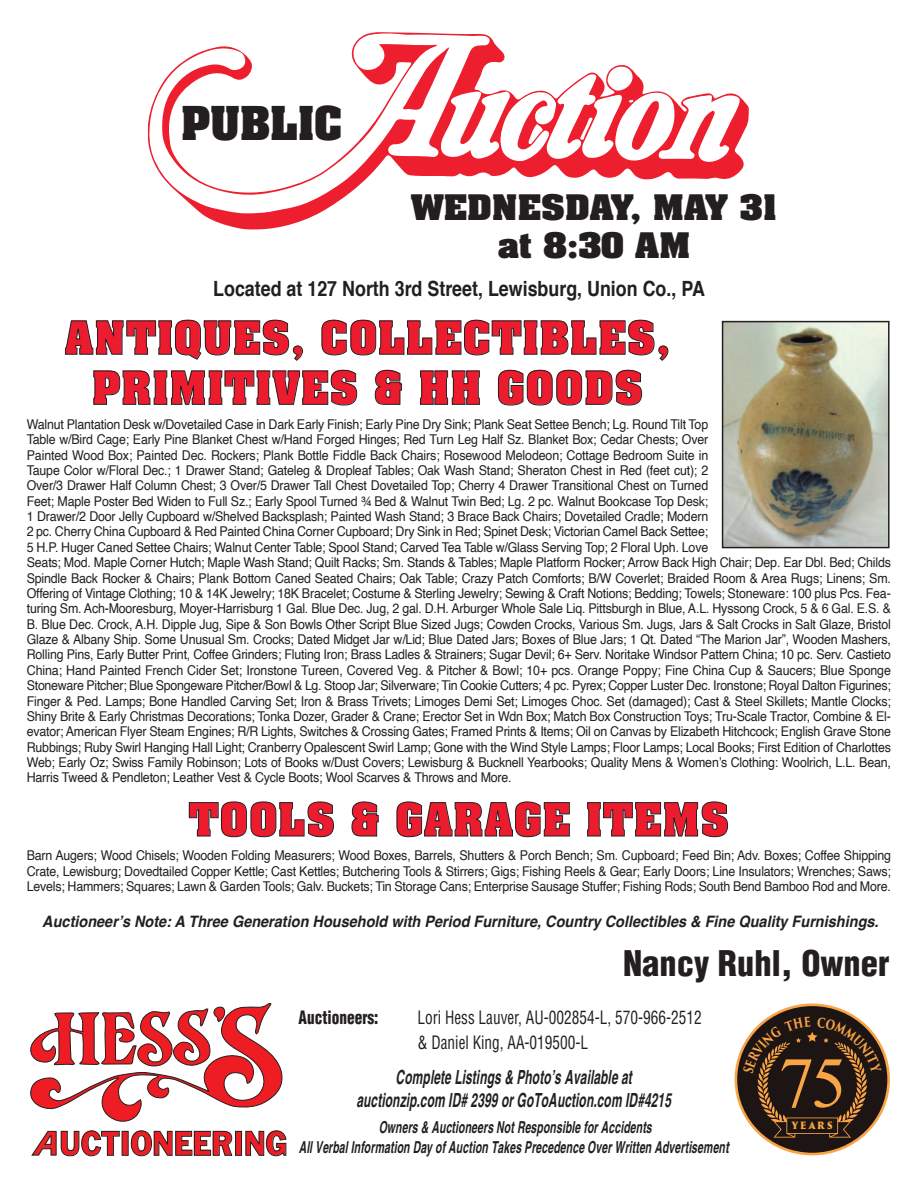
<style>
.page{position:relative;width:918px;height:1188px;background:#fff}
.page>*{position:absolute;margin:0;border:0;box-sizing:border-box;transform-origin:0 0}
.t1{font:700 39.75px "Aachen";color:#231f20}
.t2{font:700 39px/50.1px "Aachen";letter-spacing:.035em;color:#ed1b2e;text-align:center}
.t3{font:900 condensed 34.5px "Helvetica";color:#231f20}
.t4{font:31.8px "Franklin Gothic";color:#ee1d23;scale:.88 1}
.t5{font:700 30px/38.1px "Aachen";color:#231f20;text-align:center;scale:1.11 1}
.t6{font:700 21px "Helvetica";color:#231f20;scale:.85 1}
.t7{font:italic 700 condensed 19.5px/22.8px "Helvetica";letter-spacing:.01em;color:#231f20;text-align:center;scale:.76 1}
.t8{font:condensed 18px/24.9px "Helvetica";color:#231f20;scale:.85 1}
.t9{font:900 condensed 18px "Helvetica";color:#231f20;scale:.85 1}
.t10{font:italic 700 condensed 16.5px/19.5px "Helvetica";letter-spacing:.01em;color:#231f20;text-align:center;scale:.79 1}
.t11{font:italic 700 15.75px "Helvetica";color:#231f20;scale:.92 1}
.t12{font:13.5px/15.5px "Helvetica";letter-spacing:-.015em;color:#231f20;scale:.92 1}
.t13{font:900 9.9px "Trajan Pro 3";letter-spacing:.24em;color:#f7a83e;scale:.83 1}
</style>
<div class="page">
<svg style="left:148px;top:32px;width:601px;height:198px"></svg>
<svg style="left:149px;top:33px;width:341px;height:180px"></svg>
<svg style="left:400px;top:47px;width:341px;height:116px"></svg>
<svg style="left:31px;top:1003px;width:251px;height:118px"></svg>
<svg style="left:31px;top:1131px;width:26px;height:25px"></svg>
<svg style="left:736px;top:1005px;width:153px;height:149px;background:#352319"></svg>
<div style="left:735px;top:1003px;width:155px;height:152px;border:3px solid #f9a445;border-radius:50%"></div>
<img style="left:725px;top:324px;width:162px;height:221px">
<div style="left:722px;top:321px;width:168px;height:227px;border:2px solid #231f20"></div>
<svg style="left:743px;top:1017px;width:139px;height:121px;background:#4b3729"></svg>
<h1 class="t1" style="left:181px;top:106px;width:163px">PUBLIC</h1>
<h3 class="t5" style="left:411px;top:191px;width:332px">WEDNESDAY, MAY 31 at 8:30 AM</h3>
<h3 class="t6" style="left:213px;top:279px;width:580px">Located at 127 North 3rd Street, Lewisburg, Union Co., PA</h3>
<h2 class="t2" style="left:65px;top:317px;width:606px">ANTIQUES, COLLECTIBLES,<br>PRIMITIVES &amp; HH GOODS</h2>
<p class="t12" style="left:27px;top:417px;width:941px">Walnut Plantation Desk w/Dovetailed Case in Dark Early Finish; Early Pine Dry Sink; Plank Seat Settee Bench; Lg. Round Tilt Top<br>Table w/Bird Cage; Early Pine Blanket Chest w/Hand Forged Hinges; Red Turn Leg Half Sz. Blanket Box; Cedar Chests; Over<br>Painted Wood Box; Painted Dec. Rockers; Plank Bottle Fiddle Back Chairs; Rosewood Melodeon; Cottage Bedroom Suite in<br>Taupe Color w/Floral Dec.; 1 Drawer Stand; Gateleg &amp; Dropleaf Tables; Oak Wash Stand; Sheraton Chest in Red (feet cut); 2<br>Over/3 Drawer Half Column Chest; 3 Over/5 Drawer Tall Chest Dovetailed Top; Cherry 4 Drawer Transitional Chest on Turned<br>Feet; Maple Poster Bed Widen to Full Sz.; Early Spool Turned ¾ Bed &amp; Walnut Twin Bed; Lg. 2 pc. Walnut Bookcase Top Desk;<br>1 Drawer/2 Door Jelly Cupboard w/Shelved Backsplash; Painted Wash Stand; 3 Brace Back Chairs; Dovetailed Cradle; Modern<br>2 pc. Cherry China Cupboard &amp; Red Painted China Corner Cupboard; Dry Sink in Red; Spinet Desk; Victorian Camel Back Settee;<br>5 H.P. Huger Caned Settee Chairs; Walnut Center Table; Spool Stand; Carved Tea Table w/Glass Serving Top; 2 Floral Uph. Love<br>Seats; Mod. Maple Corner Hutch; Maple Wash Stand; Quilt Racks; Sm. Stands &amp; Tables; Maple Platform Rocker; Arrow Back High Chair; Dep. Ear Dbl. Bed; Childs Spindle Back Rocker &amp; Chairs; Plank Bottom Caned Seated Chairs; Oak Table; Crazy Patch Comforts; B/W Coverlet; Braided Room &amp; Area Rugs; Linens; Sm.<br>Offering of Vintage Clothing; 10 &amp; 14K Jewelry; 18K Bracelet; Costume &amp; Sterling Jewelry; Sewing &amp; Craft Notions; Bedding; Towels; Stoneware: 100 plus Pcs. Fea&shy;turing Sm. Ach-Mooresburg, Moyer-Harrisburg 1 Gal. Blue Dec. Jug, 2 gal. D.H. Arburger Whole Sale Liq. Pittsburgh in Blue, A.L. Hyssong Crock, 5 &amp; 6 Gal. E.S. &amp; B. Blue Dec. Crock, A.H. Dipple Jug, Sipe &amp; Son Bowls Other Script Blue Sized Jugs; Cowden Crocks, Various Sm. Jugs, Jars &amp; Salt Crocks in Salt Glaze, Bristol Glaze &amp; Albany Ship. Some Unusual Sm. Crocks; Dated Midget Jar w/Lid; Blue Dated Jars; Boxes of Blue Jars; 1 Qt. Dated “The Marion Jar”, Wooden Mashers, Rolling Pins, Early Butter Print, Coffee Grinders; Fluting Iron; Brass Ladles &amp; Strainers; Sugar Devil; 6+ Serv. Noritake Windsor Pattern China; 10 pc. Serv. Castieto China; Hand Painted French Cider Set; Ironstone Tureen, Covered Veg. &amp; Pitcher &amp; Bowl; 10+ pcs. Orange Poppy; Fine China Cup &amp; Saucers; Blue Sponge Stoneware Pitcher; Blue Spongeware Pitcher/Bowl &amp; Lg. Stoop Jar; Silverware; Tin Cookie Cutters; 4 pc. Pyrex; Copper Luster Dec. Ironstone; Royal Dalton Figurines; Finger &amp; Ped. Lamps; Bone Handled Carving Set; Iron &amp; Brass Trivets; Limoges Demi Set; Limoges Choc. Set (damaged); Cast &amp; Steel Skillets; Mantle Clocks; Shiny Brite &amp; Early Christmas Decorations; Tonka Dozer, Grader &amp; Crane; Erector Set in Wdn Box; Match Box Construction Toys; Tru-Scale Tractor, Combine &amp; El&shy;evator; American Flyer Steam Engines; R/R Lights, Switches &amp; Crossing Gates; Framed Prints &amp; Items; Oil on Canvas by Elizabeth Hitchcock; English Grave Stone Rubbings; Ruby Swirl Hanging Hall Light; Cranberry Opalescent Swirl Lamp; Gone with the Wind Style Lamps; Floor Lamps; Local Books; First Edition of Charlottes Web; Early Oz; Swiss Family Robinson; Lots of Books w/Dust Covers; Lewisburg &amp; Bucknell Yearbooks; Quality Mens &amp; Women’s Clothing: Woolrich, L.L. Bean, Harris Tweed &amp; Pendleton; Leather Vest &amp; Cycle Boots; Wool Scarves &amp; Throws and More.</p>
<h2 class="t2" style="left:189px;top:799px;width:541px">TOOLS &amp; GARAGE ITEMS</h2>
<p class="t12" style="left:27px;top:849px;width:941px;text-align:justify">Barn Augers; Wood Chisels; Wooden Folding Measurers; Wood Boxes, Barrels, Shutters &amp; Porch Bench; Sm. Cupboard; Feed Bin; Adv. Boxes; Coffee Shipping Crate, Lewisburg; Dovedtailed Copper Kettle; Cast Kettles; Butchering Tools &amp; Stirrers; Gigs; Fishing Reels &amp; Gear; Early Doors; Line Insulators; Wrenches; Saws; Levels; Hammers; Squares; Lawn &amp; Garden Tools; Galv. Buckets; Tin Storage Cans; Enterprise Sausage Stuffer; Fishing Rods; South Bend Bamboo Rod and More.</p>
<p class="t11" style="left:42px;top:915px;width:911px">Auctioneer’s Note: A Three Generation Household with Period Furniture, Country Collectibles &amp; Fine Quality Furnishings.</p>
<h3 class="t4" style="left:59px;top:1131px;width:261px">UCTIONEERING</h3>
<h3 class="t3" style="left:623px;top:951px;width:268px">Nancy Ruhl, Owner</h3>
<h3 class="t9" style="left:299px;top:1010px;width:95px">Auctioneers:</h3>
<h3 class="t8" style="left:417px;top:1006px;width:336px">Lori Hess Lauver, AU-002854-L, 570-966-2512 &amp; Daniel King, AA-019500-L</h3>
<h3 class="t7" style="left:356px;top:1068px;width:415px">Complete Listings &amp; Photo’s Available at auctionzip.com ID# 2399 or GoToAuction.com ID#4215</h3>
<p class="t10" style="left:299px;top:1119px;width:546px">Owners &amp; Auctioneers Not Responsible for Accidents<br>All Verbal Information Day of Auction Takes Precedence Over Written Advertisement</p>
<p class="t13" style="left:792px;top:1120px;width:50px">YEARS</p>
</div>
